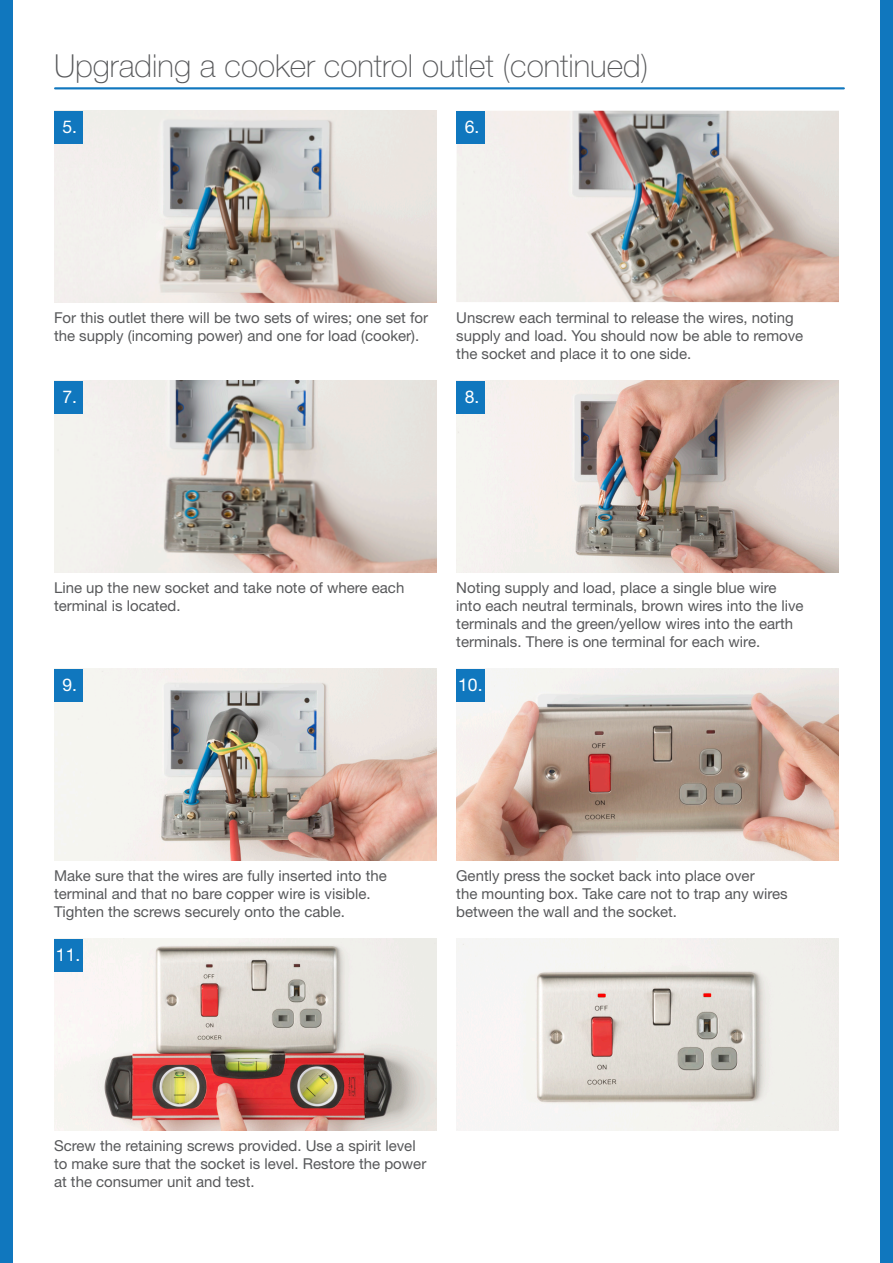
<style>
.page{position:relative;width:893px;height:1263px;background:#fff}
.page>*{position:absolute;margin:0;border:0;box-sizing:border-box;transform-origin:0 0}
.t1{font:100 31.65px "Helvetica Neue LT Pro";color:#57585a}
.t2{font:17.55px "Helvetica Neue LT Pro";color:#fff}
.t3{font:15px/18px "Helvetica Neue LT Pro";color:#57585a}
</style>
<div class="page">
<div style="left:880px;top:0;width:13px;height:1263px;background:#1077be"></div>
<div style="left:0;top:0;width:13px;height:1263px;background:#1077be"></div>
<img style="left:54px;top:111px;width:383px;height:191px">
<div style="left:54px;top:111px;width:28px;height:33px;background:#1077be"></div>
<img style="left:456px;top:111px;width:383px;height:191px">
<div style="left:456px;top:111px;width:28px;height:33px;background:#1077be"></div>
<img style="left:54px;top:381px;width:383px;height:191px">
<div style="left:54px;top:381px;width:28px;height:33px;background:#1077be"></div>
<img style="left:456px;top:381px;width:383px;height:191px">
<div style="left:456px;top:381px;width:28px;height:33px;background:#1077be"></div>
<img style="left:54px;top:669px;width:383px;height:191px">
<div style="left:54px;top:669px;width:28px;height:32px;background:#1077be"></div>
<img style="left:456px;top:669px;width:383px;height:191px">
<div style="left:456px;top:669px;width:28px;height:32px;background:#1077be"></div>
<img style="left:54px;top:939px;width:383px;height:191px">
<div style="left:54px;top:939px;width:28px;height:32px;background:#1077be"></div>
<img style="left:456px;top:939px;width:383px;height:191px">
<hr style="left:55px;top:87px;width:789px;height:2px;background:#1077be">
<p class="t1" style="left:54px;top:47px;width:596px">Upgrading a cooker control outlet (continued)</p>
<p class="t2" style="left:63px;top:117px;width:16px">5.</p>
<p class="t2" style="left:465px;top:117px;width:16px">6.</p>
<p class="t3" style="left:54px;top:309px;width:376px">For this outlet there will be two sets of wires; one set for the supply (incoming power) and one for load (cooker).</p>
<p class="t2" style="left:63px;top:387px;width:16px">7.</p>
<p class="t3" style="left:456px;top:309px;width:349px">Unscrew each terminal to release the wires, noting supply and load. You should now be able to remove the socket and place it to one side.</p>
<p class="t2" style="left:465px;top:387px;width:16px">8.</p>
<p class="t3" style="left:54px;top:579px;width:352px">Line up the new socket and take note of where each terminal is located.</p>
<p class="t2" style="left:63px;top:675px;width:16px">9.</p>
<p class="t3" style="left:456px;top:579px;width:349px">Noting supply and load, place a single blue wire into each neutral terminals, brown wires into the live terminals and the green/yellow wires into the earth terminals. There is one terminal for each wire.</p>
<p class="t2" style="left:458px;top:675px;width:26px">10.</p>
<p class="t3" style="left:54px;top:867px;width:334px">Make sure that the wires are fully inserted into the terminal and that no bare copper wire is visible.<br>Tighten the screws securely onto the cable.</p>
<p class="t2" style="left:56px;top:945px;width:26px">11.</p>
<p class="t3" style="left:456px;top:867px;width:333px">Gently press the socket back into place over<br>the mounting box. Take care not to trap any wires between the wall and the socket.</p>
<p class="t3" style="left:54px;top:1137px;width:374px">Screw the retaining screws provided. Use a spirit level to make sure that the socket is level. Restore the power at the consumer unit and test.</p>
</div>
